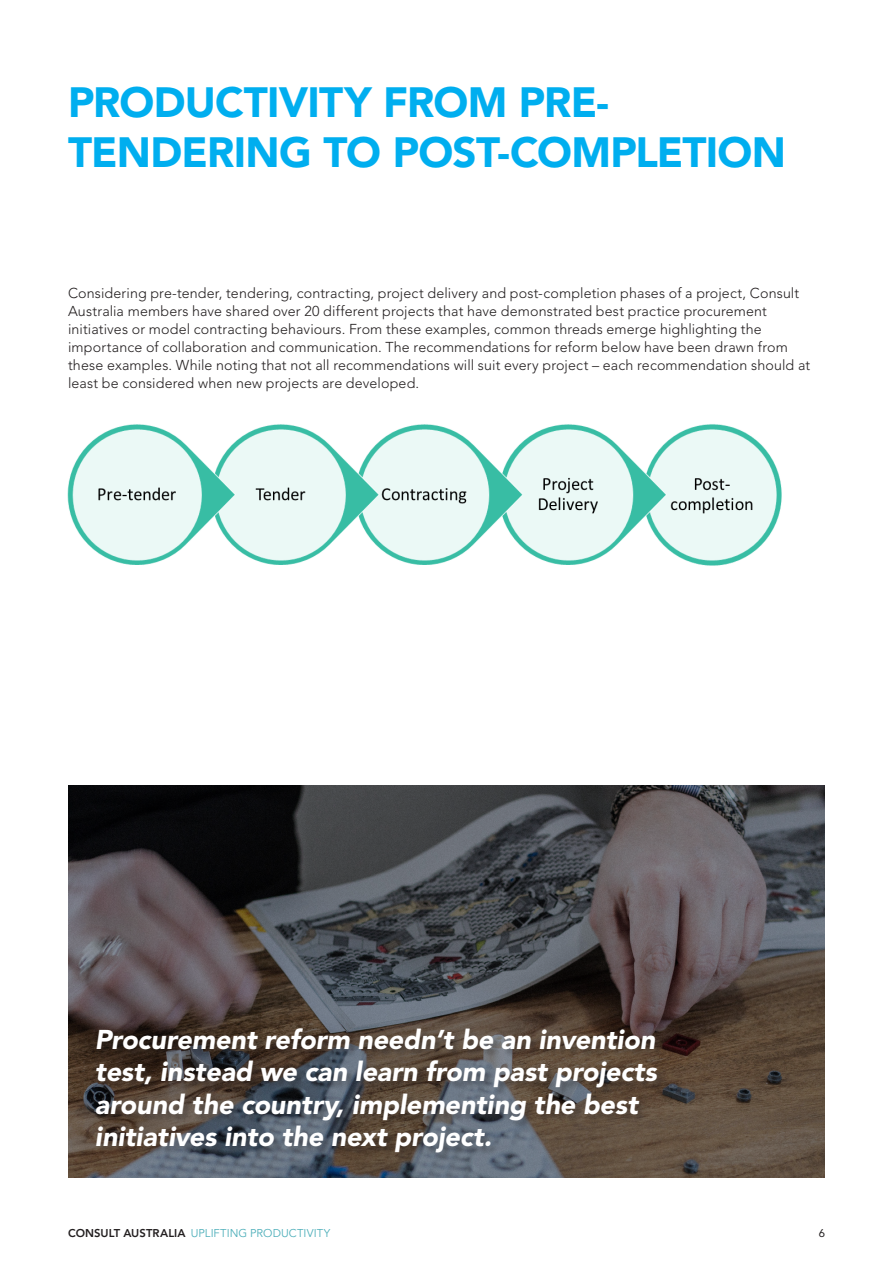
<style>
.page{position:relative;width:893px;height:1263px;background:#fff}
.page>*{position:absolute;margin:0;border:0;box-sizing:border-box;transform-origin:0 0}
.Heading_1{font:900 42px/50.4px "Avenir LT Std";letter-spacing:-.02em;color:#00aeef}
.t1{font:italic 900 27px/32.4px "Avenir LT Std";letter-spacing:-.005em;color:#fff}
.t2{font:300 14.25px/18px "Avenir LT Std";letter-spacing:.01em;color:#231f20}
.t3{font:11.25px "Avenir LT Std";letter-spacing:.005em;color:#4eafba}
.t4{font:11.25px "Avenir LT Std";color:#231f20}
.s1{font-weight:800;color:#231f20}
</style>
<div class="page">
<img style="left:67px;top:424px;width:715px;height:142px">
<svg style="left:68px;top:786px;width:757px;height:392px"></svg>
<div style="left:96px;top:1028px;width:570px;height:133px;background:#231f20;opacity:.35"></div>
<p class="Heading_1" style="left:68px;top:77px;width:719px">PRODUCTIVITY FROM PRE-<br>TENDERING TO POST-COMPLETION</p>
<p class="t2" style="left:68px;top:284px;width:744px">Considering pre-tender, tendering, contracting, project delivery and post-completion phases of a project, Consult Australia members have shared over 20 different projects that have demonstrated best practice procurement initiatives or model contracting behaviours. From these examples, common threads emerge highlighting the importance of collaboration and communication. The recommendations for reform below have been drawn from these examples. While noting that not all recommendations will suit every project – each recommendation should at least be considered when new projects are developed.</p>
<p class="t1" style="left:95px;top:1024px;width:564px">Procurement reform needn’t be an invention test, instead we can learn from past projects around the country, implementing the best initiatives into the next project.</p>
<p class="t3" style="left:68px;top:1227px;width:264px"><span class="s1">CONSULT AUSTRALIA</span> UPLIFTING PRODUCTIVITY</p>
<p class="t4" style="left:819px;top:1227px;width:8px">6</p>
</div>
